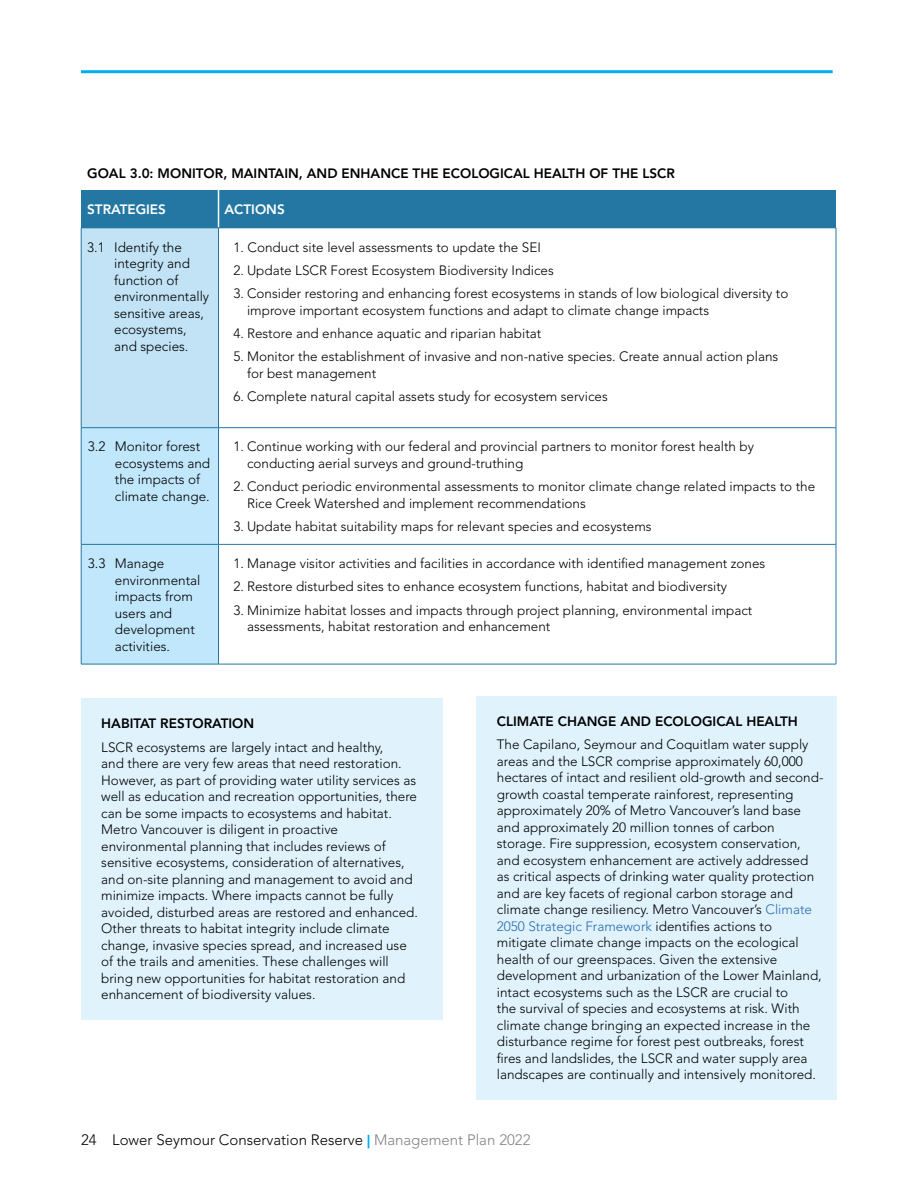
<style>
.page{position:relative;width:918px;height:1188px;background:#fff}
.page>*{position:absolute;margin:0;border:0;box-sizing:border-box;transform-origin:0 0}
.Body{font:300 15px "Avenir LT Std";color:#000}
.table_bulk{font:300 13.5px/16.5px "Avenir LT Std";color:#000}
.table_numbered{font:300 13.5px/16.5px "Avenir LT Std";color:#000}
.table_chart_name{font:800 13.5px "Avenir LT Std";color:#000}
.table_header{font:800 13.5px "Avenir LT Std";color:#fff}
.s1{color:#286bac}
.s2{font-weight:900;font-size:13.5px;color:#00aeef}
.s3{color:#808285}
</style>
<div class="page">
<div style="left:81px;top:190px;width:138px;height:38px;background:#2477a3"></div>
<div style="left:219px;top:190px;width:617px;height:38px;background:#2477a3"></div>
<div style="left:81px;top:228px;width:138px;height:200px;background:#c1e3f5"></div>
<div style="left:82px;top:428px;width:136px;height:236px;background:#c0e7fb"></div>
<hr style="left:218px;top:190px;width:1px;height:38px;background:#fff">
<hr style="left:81px;top:228px;width:138px;height:1px;background:#2477a3">
<hr style="left:81px;top:228px;width:1px;height:199px;background:#2477a3">
<hr style="left:219px;top:228px;width:617px;height:1px;background:#2477a3">
<hr style="left:218px;top:228px;width:1px;height:199px;background:#2477a3">
<hr style="left:836px;top:228px;width:1px;height:199px;background:#2477a3">
<hr style="left:81px;top:427px;width:138px;height:1px;background:#2477a3">
<hr style="left:81px;top:428px;width:1px;height:116px;background:#2477a3">
<hr style="left:219px;top:427px;width:617px;height:1px;background:#2477a3">
<hr style="left:218px;top:428px;width:1px;height:116px;background:#2477a3">
<hr style="left:836px;top:428px;width:1px;height:116px;background:#2477a3">
<hr style="left:81px;top:544px;width:138px;height:1px;background:#2477a3">
<hr style="left:81px;top:545px;width:1px;height:119px;background:#2477a3">
<hr style="left:219px;top:544px;width:617px;height:1px;background:#2477a3">
<hr style="left:218px;top:545px;width:1px;height:119px;background:#2477a3">
<hr style="left:836px;top:545px;width:1px;height:119px;background:#2477a3">
<hr style="left:81px;top:664px;width:138px;height:1px;background:#2477a3">
<hr style="left:219px;top:664px;width:617px;height:1px;background:#2477a3">
<div style="left:81px;top:698px;width:361px;height:321px;background:#e0f3fd"></div>
<div style="left:477px;top:696px;width:360px;height:404px;background:#e0f3fd"></div>
<hr style="left:81px;top:70px;width:752px;height:3px;background:#00aeef">
<p class="table_chart_name" style="left:87px;top:166px;width:589px">GOAL 3.0: MONITOR, MAINTAIN, AND ENHANCE THE ECOLOGICAL HEALTH OF THE LSCR</p>
<p class="table_header" style="left:87px;top:201px;width:80px">STRATEGIES</p>
<p class="table_header" style="left:225px;top:201px;width:62px">ACTIONS</p>
<p class="table_bulk" style="left:114px;top:239px;width:97px;text-indent:-27px">3.1 Identify the integrity and function of environmentally sensitive areas, ecosystems, and species.</p>
<p class="table_numbered" style="left:234px;top:239px;width:309px">1. Conduct site level assessments to update the SEI</p>
<p class="table_numbered" style="left:234px;top:262px;width:322px">2. Update LSCR Forest Ecosystem Biodiversity Indices</p>
<p class="table_numbered" style="left:247px;top:285px;width:543px;text-indent:-14px">3. Consider restoring and enhancing forest ecosystems in stands of low biological diversity to improve important ecosystem functions and adapt to climate change impacts</p>
<p class="table_numbered" style="left:234px;top:325px;width:309px">4. Restore and enhance aquatic and riparian habitat</p>
<p class="table_numbered" style="left:247px;top:348px;width:533px;text-indent:-14px">5. Monitor the establishment of invasive and non-native species. Create annual action plans for best management</p>
<p class="table_numbered" style="left:234px;top:388px;width:376px">6. Complete natural capital assets study for ecosystem services</p>
<p class="table_bulk" style="left:115px;top:439px;width:97px;text-indent:-27px">3.2 Monitor forest ecosystems and the impacts of climate change.</p>
<p class="table_numbered" style="left:247px;top:439px;width:509px;text-indent:-14px">1. Continue working with our federal and provincial partners to monitor forest health by conducting aerial surveys and ground-truthing</p>
<p class="table_numbered" style="left:247px;top:478px;width:570px;text-indent:-14px">2. Conduct periodic environmental assessments to monitor climate change related impacts to the<br>Rice Creek Watershed and implement recommendations</p>
<p class="table_numbered" style="left:234px;top:518px;width:420px">3. Update habitat suitability maps for relevant species and ecosystems</p>
<p class="table_bulk" style="left:115px;top:555px;width:87px;text-indent:-27px">3.3 Manage environmental impacts from users and development activities.</p>
<p class="table_numbered" style="left:234px;top:555px;width:533px">1. Manage visitor activities and facilities in accordance with identified management zones</p>
<p class="table_numbered" style="left:234px;top:578px;width:495px">2. Restore disturbed sites to enhance ecosystem functions, habitat and biodiversity</p>
<p class="table_numbered" style="left:247px;top:602px;width:507px;text-indent:-14px">3. Minimize habitat losses and impacts through project planning, environmental impact assessments, habitat restoration and enhancement</p>
<p class="table_chart_name" style="left:101px;top:716px;width:155px">HABITAT RESTORATION</p>
<p class="table_bulk" style="left:101px;top:739px;width:318px">LSCR ecosystems are largely intact and healthy,<br>and there are very few areas that need restoration.<br>However, as part of providing water utility services as well as education and recreation opportunities, there can be some impacts to ecosystems and habitat.<br>Metro Vancouver is diligent in proactive environmental planning that includes reviews of sensitive ecosystems, consideration of alternatives, and on-site planning and management to avoid and minimize impacts. Where impacts cannot be fully avoided, disturbed areas are restored and enhanced.<br>Other threats to habitat integrity include climate change, invasive species spread, and increased use of the trails and amenities. These challenges will bring new opportunities for habitat restoration and enhancement of biodiversity values.</p>
<p class="table_chart_name" style="left:497px;top:714px;width:302px">CLIMATE CHANGE AND ECOLOGICAL HEALTH</p>
<p class="table_bulk" style="left:497px;top:737px;width:328px">The Capilano, Seymour and Coquitlam water supply areas and the LSCR comprise approximately 60,000 hectares of intact and resilient old-growth and second&shy;growth coastal temperate rainforest, representing approximately 20% of Metro Vancouver’s land base and approximately 20 million tonnes of carbon storage. Fire suppression, ecosystem conservation, and ecosystem enhancement are actively addressed as critical aspects of drinking water quality protection and are key facets of regional carbon storage and climate change resiliency. Metro Vancouver’s <span class="s1">Climate 2050 Strategic Framework</span> identifies actions to mitigate climate change impacts on the ecological health of our greenspaces. Given the extensive development and urbanization of the Lower Mainland, intact ecosystems such as the LSCR are crucial to<br>the survival of species and ecosystems at risk. With climate change bringing an expected increase in the disturbance regime for forest pest outbreaks, forest fires and landslides, the LSCR and water supply area landscapes are continually and intensively monitored.</p>
<p class="Body" style="left:81px;top:1131px;width:451px">24 Lower Seymour Conservation Reserve <span class="s2">|</span> <span class="s3">Management Plan 2022</span></p>
</div>
